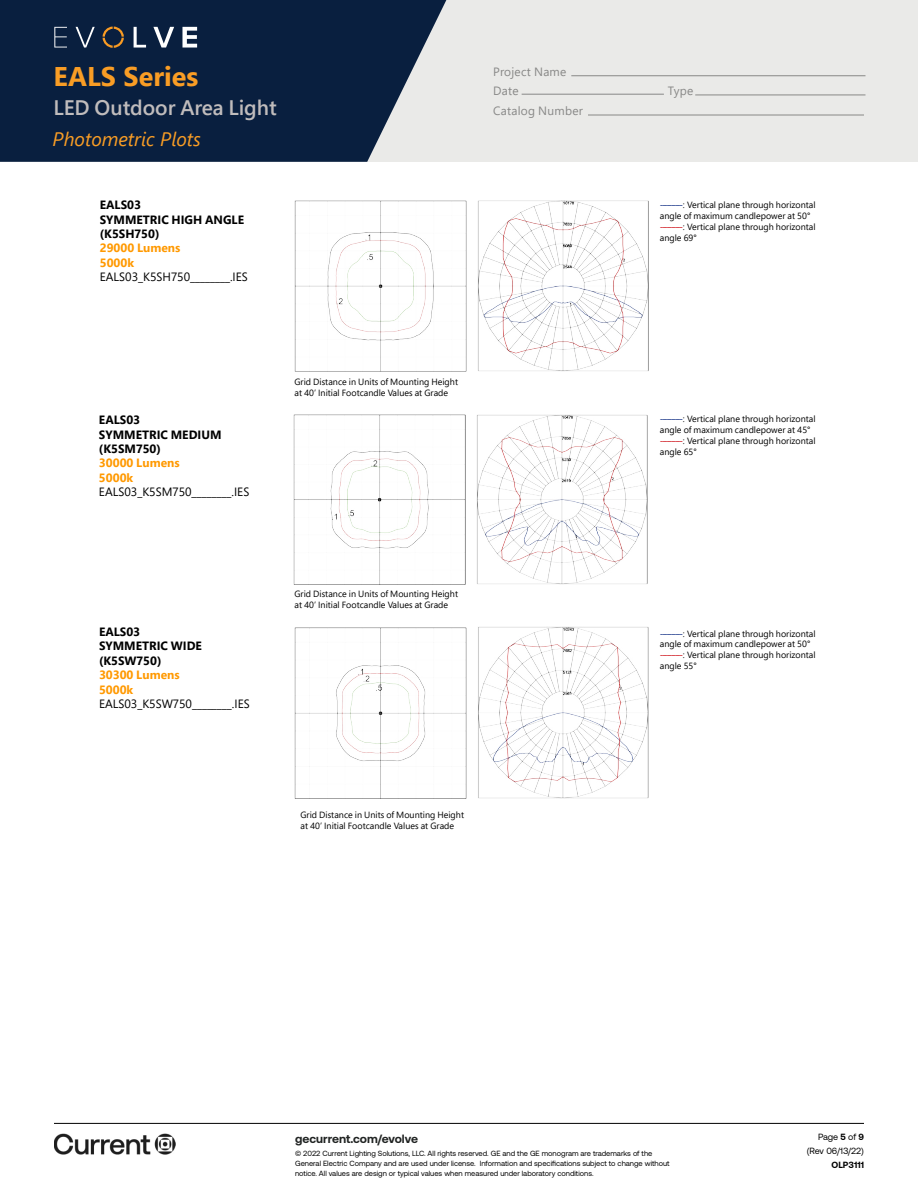
<style>
.page{position:relative;width:918px;height:1188px;background:#fff}
.page>*{position:absolute;margin:0;border:0;box-sizing:border-box;transform-origin:0 0}
.t1{font:700 27px "Segoe UI";color:#f99d25}
.t2{font:600 21px "Segoe Pro";color:#c0bcbc}
.t3{font:italic 19.5px "Segoe UI";color:#f99d25}
.t4{font:700 12px/14.4px "Segoe Pro";color:#000}
.t5{font:12px "Segoe Pro";color:#000}
.t6{font:700 12px/14.4px "Segoe Pro";color:#f90}
.t7{font:12px/19.5px "Segoe Pro";letter-spacing:.02em;color:#888887}
.t8{font:700 12px "Aeonik";color:#202322}
.t9{font:9px/10.8px "Segoe Pro";color:#000}
.t10{font:9px/14.1px "Aeonik";letter-spacing:-.005em;color:#000;text-align:right}
.t11{font:700 9px "Aeonik";color:#000}
.t12{font:7.5px/9.8px "Aeonik";color:#000}
.s1{font-weight:600;color:#25408f}
.s2{font-weight:600;color:#d2232a}
.s3{font-weight:700}
</style>
<div class="page">
<div style="left:0;top:0;width:918px;height:162px;background:#eaeae8"></div>
<hr style="left:571px;top:75px;width:295px;height:1px;background:#888887">
<hr style="left:522px;top:94px;width:142px;height:1px;background:#888887">
<hr style="left:695px;top:95px;width:170px;height:1px;background:#888887">
<hr style="left:588px;top:115px;width:276px;height:1px;background:#888887">
<img style="left:294px;top:200px;width:172px;height:171px">
<img style="left:478px;top:200px;width:171px;height:171px">
<img style="left:294px;top:414px;width:171px;height:171px">
<img style="left:477px;top:414px;width:171px;height:171px">
<img style="left:295px;top:627px;width:171px;height:171px">
<img style="left:478px;top:627px;width:171px;height:171px">
<svg style="left:0;top:0;width:446px;height:162px;background:#1d314e"></svg>
<svg style="left:54px;top:27px;width:13px;height:21px"></svg>
<svg style="left:76px;top:27px;width:19px;height:21px"></svg>
<svg style="left:134px;top:27px;width:12px;height:21px"></svg>
<svg style="left:153px;top:27px;width:21px;height:21px"></svg>
<svg style="left:182px;top:27px;width:15px;height:21px"></svg>
<svg style="left:103px;top:27px;width:21px;height:21px"></svg>
<hr style="left:54px;top:1123px;width:810px;height:1px;background:#000">
<img style="left:54px;top:1133px;width:122px;height:22px">
<h1 class="t1" style="left:53px;top:61px;width:146px">EALS Series</h1>
<h2 class="t2" style="left:53px;top:93px;width:225px">LED Outdoor Area Light</h2>
<h3 class="t3" style="left:52px;top:128px;width:150px">Photometric Plots</h3>
<h3 class="t4" style="left:100px;top:197px;width:146px">EALS03<br>SYMMETRIC HIGH ANGLE (K5SH750)</h3>
<h3 class="t6" style="left:100px;top:240px;width:82px">29000 Lumens<br>5000k</h3>
<h3 class="t5" style="left:100px;top:269px;width:150px">EALS03_K5SH750________.IES</h3>
<h3 class="t7" style="left:493px;top:62px;width:75px">Project Name<br>Date</h3>
<h3 class="t7" style="left:493px;top:101px;width:91px">Catalog Number</h3>
<h3 class="t4" style="left:99px;top:412px;width:124px">EALS03<br>SYMMETRIC MEDIUM (K5SM750)</h3>
<h3 class="t6" style="left:99px;top:456px;width:82px">30000 Lumens<br>5000k</h3>
<h3 class="t5" style="left:99px;top:484px;width:152px">EALS03_K5SM750________.IES</h3>
<h3 class="t4" style="left:99px;top:624px;width:104px">EALS03<br>SYMMETRIC WIDE (K5SW750)</h3>
<h3 class="t6" style="left:99px;top:667px;width:82px">30300 Lumens<br>5000k</h3>
<h3 class="t5" style="left:99px;top:695px;width:152px">EALS03_K5SW750________.IES</h3>
<p class="t9" style="left:294px;top:377px;width:165px">Grid Distance in Units of Mounting Height at 40’ Initial Footcandle Values at Grade</p>
<p class="t9" style="left:294px;top:588px;width:165px">Grid Distance in Units of Mounting Height at 40’ Initial Footcandle Values at Grade</p>
<p class="t9" style="left:300px;top:809px;width:165px">Grid Distance in Units of Mounting Height at 40’ Initial Footcandle Values at Grade</p>
<h3 class="t7" style="left:668px;top:81px;width:27px">Type</h3>
<p class="t9" style="left:660px;top:200px;width:157px"><span class="s1">----------</span>: Vertical plane through horizontal angle of maximum candlepower at 50° <span class="s2">----------</span>: Vertical plane through horizontal angle 69°</p>
<p class="t9" style="left:660px;top:413px;width:157px"><span class="s1">----------</span>: Vertical plane through horizontal angle of maximum candlepower at 45° <span class="s2">----------</span>: Vertical plane through horizontal angle 65°</p>
<p class="t9" style="left:660px;top:628px;width:157px"><span class="s1">----------</span>: Vertical plane through horizontal angle of maximum candlepower at 50° <span class="s2">----------</span>: Vertical plane through horizontal angle 55°</p>
<h3 class="t8" style="left:295px;top:1132px;width:124px">gecurrent.com/evolve</h3>
<p class="t12" style="left:295px;top:1149px;width:376px">© 2022 Current Lighting Solutions, LLC. All rights reserved. GE and the GE monogram are trademarks of the<br>General Electric Company and are used under license. Information and specifications subject to change without notice. All values are design or typical values when measured under laboratory conditions.</p>
<p class="t10" style="left:807px;top:1130px;width:59px">Page <span class="s3">5</span> of <span class="s3">9 </span>(Rev 06/13/22)</p>
<p class="t11" style="left:832px;top:1160px;width:34px">OLP3111</p>
</div>
